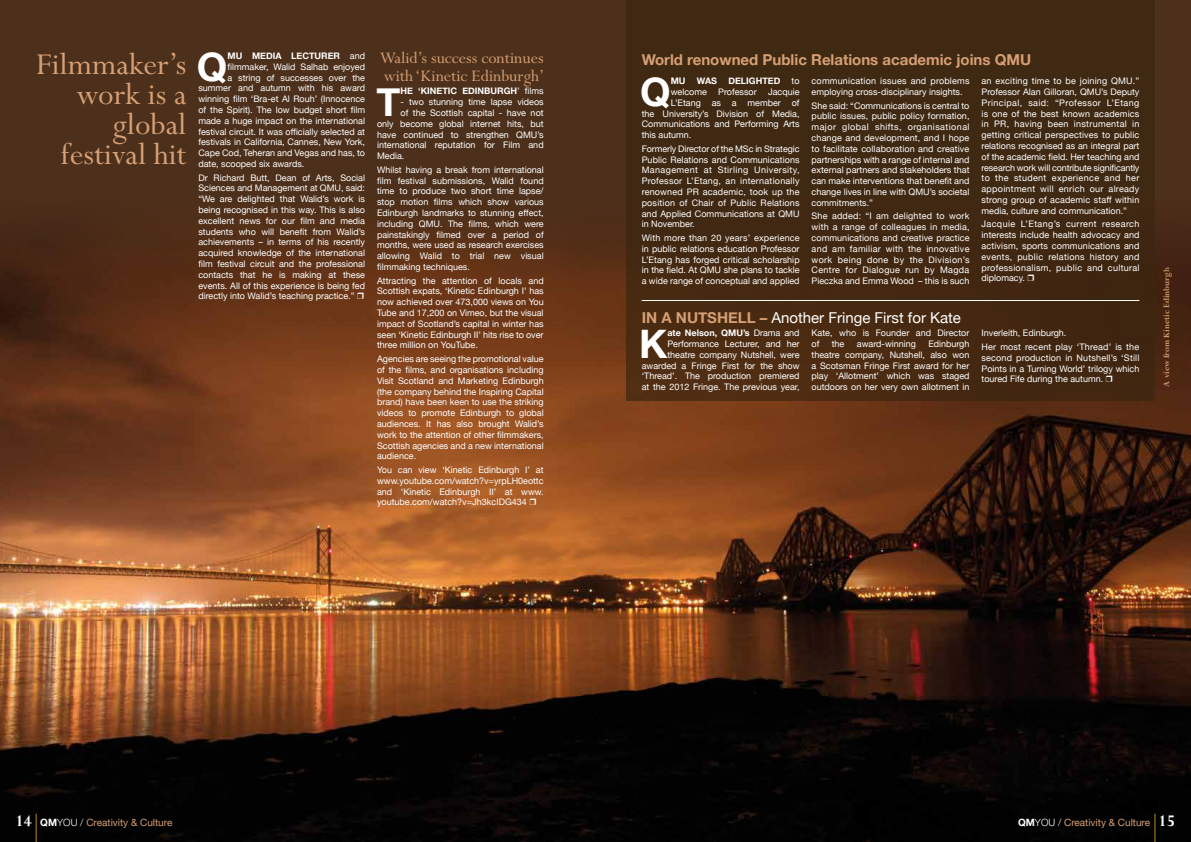
<style>
.page{position:relative;width:1191px;height:842px;background:#fff}
.page>*{position:absolute;margin:0;border:0;box-sizing:border-box;transform-origin:0 0}
.t1{font:700 39.3px "Helvetica Neue";color:#fff}
.t2{font:34px/30px "Perpetua";color:#d7a076;text-align:right}
.t3{font:34px "Perpetua";color:#d69f74}
.t4{font:18px/18px "Perpetua";color:#d69f74}
.t5{font:700 15px "Helvetica Neue";color:#d69f74}
.t6{font:15px "Helvetica Neue";color:#fff}
.t7{font:10px "Helvetica Neue";color:#d69f74}
.t8{font:9px/10.8px "Helvetica Neue";color:#fff;text-align:justify}
.t9{font:700 9px/10.8px "Helvetica Neue";color:#fff}
.t10{font:700 9px "Perpetua";color:#d69f74}
.s1{font-weight:400}
.s2{font-weight:700;color:#d69f74}
.s3{font-weight:700}
.s4{font-family:"Perpetua";font-weight:700;font-size:18px;color:#fff}
.s5{font-weight:700;color:#fff}
.s6{font-weight:300;color:#fff}
</style>
<div class="page">
<img style="left:0;top:290px;width:1191px;height:552px">
<svg style="left:36px;top:814px;width:1px;height:28px"></svg>
<div style="left:0;top:0;width:1191px;height:290px;background:#4d301b"></div>
<svg style="left:1154px;top:814px;width:1px;height:28px"></svg>
<div style="left:626px;top:0;width:529px;height:401px;background:#3b2610"></div>
<hr style="left:641px;top:300px;width:498px;height:1px;background:#fff">
<h2 class="t2" style="left:36px;top:50px;width:152px">Filmmaker’s</h2>
<h2 class="t3" style="left:77px;top:76px;width:111px">work is a</h2>
<h2 class="t2" style="left:61px;top:110px;width:127px">global festival hit</h2>
<h1 class="t1" style="left:197px;top:31px;width:32px">Q</h1>
<p class="t9" style="left:227px;top:50px;width:139px">MU MEDIA LECTURER <span class="s1">and</span></p>
<p class="t8" style="left:227px;top:61px;width:139px">filmmaker, Walid Salhab enjoyed</p>
<p class="t8" style="left:227px;top:71px;width:139px">a string of successes over the</p>
<p class="t8" style="left:198px;top:82px;width:168px">summer and autumn with his award</p>
<p class="t8" style="left:198px;top:93px;width:168px">winning film ‘Bra-et Al Rouh’ (Innocence</p>
<p class="t8" style="left:198px;top:104px;width:168px">of the Spirit). The low budget short film</p>
<p class="t8" style="left:198px;top:115px;width:168px">made a huge impact on the international</p>
<p class="t8" style="left:198px;top:125px;width:168px">festival circuit. It was officially selected at</p>
<p class="t8" style="left:198px;top:136px;width:168px">festivals in California, Cannes, New York,</p>
<p class="t8" style="left:198px;top:147px;width:168px">Cape Cod, Teheran and Vegas and has, to</p>
<p class="t8" style="left:198px;top:158px;width:107px">date, scooped six awards.</p>
<p class="t8" style="left:198px;top:171px;width:168px">Dr Richard Butt, Dean of Arts, Social Sciences and Management at QMU, said: “We are delighted that Walid’s work is being recognised in this way. This is also excellent news for our film and media students who will benefit from Walid’s achievements – in terms of his recently acquired knowledge of the international film festival circuit and the professional contacts that he is making at these events. All of this experience is being fed directly into Walid’s teaching practice.” ❒</p>
<h3 class="t4" style="left:380px;top:49px;width:166px">Walid’s success continues with ‘Kinetic Edinburgh’</h3>
<h1 class="t1" style="left:376px;top:66px;width:25px">T</h1>
<p class="t9" style="left:400px;top:85px;width:145px">HE ‘KINETIC EDINBURGH<span class="s1">’ films</span></p>
<p class="t8" style="left:400px;top:96px;width:145px">- two stunning time lapse videos</p>
<p class="t8" style="left:400px;top:107px;width:145px">of the Scottish capital - have not</p>
<p class="t8" style="left:377px;top:118px;width:168px">only become global internet hits, but</p>
<p class="t8" style="left:377px;top:128px;width:168px">have continued to strengthen QMU’s</p>
<p class="t8" style="left:377px;top:139px;width:168px">international reputation for Film and</p>
<p class="t8" style="left:377px;top:150px;width:29px">Media.</p>
<p class="t8" style="left:377px;top:164px;width:168px">Whilst having a break from international film festival submissions, Walid found time to produce two short time lapse/ stop motion films which show various Edinburgh landmarks to stunning effect, including QMU. The films, which were painstakingly filmed over a period of months, were used as research exercises allowing Walid to trial new visual filmmaking techniques.</p>
<p class="t8" style="left:377px;top:274px;width:168px">Attracting the attention of locals and Scottish expats, ‘Kinetic Edinburgh I’ has now achieved over 473,000 views on You Tube and 17,200 on Vimeo, but the visual impact of Scotland’s capital in winter has seen ‘Kinetic Edinburgh II’ hits rise to over three million on YouTube.</p>
<p class="t8" style="left:377px;top:353px;width:168px">Agencies are seeing the promotional value of the films, and organisations including Visit Scotland and Marketing Edinburgh (the company behind the Inspiring Capital brand) have been keen to use the striking videos to promote Edinburgh to global audiences. It has also brought Walid’s work to the attention of other filmmakers, Scottish agencies and a new international audience.</p>
<p class="t8" style="left:377px;top:464px;width:168px">You can view ‘Kinetic Edinburgh I’ at www.youtube.com/watch?v=yrpLH0eottc and ‘Kinetic Edinburgh II’ at www. youtube.com/watch?v=Jh3kcIDG434 ❒</p>
<h3 class="t5" style="left:641px;top:46px;width:391px">World renowned Public Relations academic joins QMU</h3>
<h1 class="t1" style="left:640px;top:56px;width:32px">Q</h1>
<p class="t9" style="left:671px;top:75px;width:130px">MU WAS DELIGHTED <span class="s1">to welcome</span></p>
<p class="t8" style="left:981px;top:75px;width:159px">an exciting time to be joining QMU.” Professor Alan Gilloran, QMU’s Deputy Principal, said: “Professor L’Etang is one of the best known academics in PR, having been instrumental in getting critical perspectives to public relations recognised as an integral part of the academic field. Her teaching and research work will contribute significantly to the student experience and her appointment will enrich our already strong group of academic staff within media, culture and communication.”</p>
<p class="t8" style="left:981px;top:218px;width:159px">Jacquie L’Etang’s current research interests include health advocacy and activism, sports communications and events, public relations history and professionalism, public and cultural diplomacy. ❒</p>
<p class="t8" style="left:811px;top:75px;width:159px">communication issues and problems employing cross-disciplinary insights.</p>
<p class="t8" style="left:811px;top:99px;width:159px">She said: “Communications is central to public issues, public policy formation, major global shifts, organisational change and development, and I hope to facilitate collaboration and creative partnerships with a range of internal and external partners and stakeholders that can make interventions that benefit and change lives in line with QMU’s societal commitments.”</p>
<p class="t8" style="left:811px;top:210px;width:159px">She added: “I am delighted to work with a range of colleagues in media, communications and creative practice and am familiar with the innovative work being done by the Division’s Centre for Dialogue run by Magda Pieczka and Emma Wood – this is such</p>
<p class="t8" style="left:718px;top:86px;width:40px">Professor</p>
<p class="t8" style="left:768px;top:86px;width:33px">Jacquie</p>
<p class="t8" style="left:671px;top:96px;width:130px">L’Etang as a member of</p>
<p class="t8" style="left:641px;top:107px;width:159px">the University’s Division of Media,</p>
<p class="t8" style="left:641px;top:118px;width:159px">Communications and Performing Arts</p>
<p class="t8" style="left:641px;top:129px;width:51px">this autumn.</p>
<p class="t8" style="left:641px;top:142px;width:159px">Formerly Director of the MSc in Strategic Public Relations and Communications Management at Stirling University, Professor L’Etang, an internationally renowned PR academic, took up the position of Chair of Public Relations and Applied Communications at QMU in November.</p>
<p class="t8" style="left:641px;top:232px;width:159px">With more than 20 years’ experience in public relations education Professor L’Etang has forged critical scholarship in the field. At QMU she plans to tackle a wide range of conceptual and applied</p>
<h3 class="t6" style="left:641px;top:304px;width:321px"><span class="s2">IN A NUTSHELL –</span> Another Fringe First for Kate</h3>
<h1 class="t1" style="left:639px;top:308px;width:30px">K</h1>
<p class="t8" style="left:641px;top:327px;width:159px;text-align:right"><span class="s3">ate Nelson, QMU’s</span> Drama and Performance Lecturer, and her theatre company Nutshell, were awarded a Fringe First for the show ‘Thread’. The production premiered at the 2012 Fringe. The previous year,</p>
<p class="t8" style="left:811px;top:327px;width:159px">Kate, who is Founder and Director of</p>
<p class="t8" style="left:811px;top:338px;width:159px;text-indent:117px">Edinburgh theatre company, Nutshell, also won a Scotsman Fringe First award for her play ‘Allotment’ which was staged outdoors on her very own allotment in</p>
<p class="t8" style="left:981px;top:326px;width:159px;line-height:13.6px">Inverleith, Edinburgh.<br>Her most recent play ‘Thread’ is the</p>
<p class="t8" style="left:831px;top:338px;width:14px">the</p>
<p class="t8" style="left:857px;top:338px;width:61px">award-winning</p>
<p class="t8" style="left:981px;top:351px;width:159px">second production in Nutshell’s ‘Still Points in a Turning World’ trilogy which toured Fife during the autumn. ❒</p>
<p class="t10" style="left:1161px;top:386px;width:121px;rotate:-90deg">A view from Kinetic Edinburgh</p>
<p class="t7" style="left:15px;top:814px;width:158px"><span class="s4">14</span> <span class="s5">QM</span><span class="s6">YOU /</span> Creativity &amp; Culture</p>
<p class="t7" style="left:1018px;top:814px;width:158px"><span class="s5">QM</span><span class="s6">YOU /</span> Creativity &amp; Culture <span class="s4">15</span></p>
</div>
